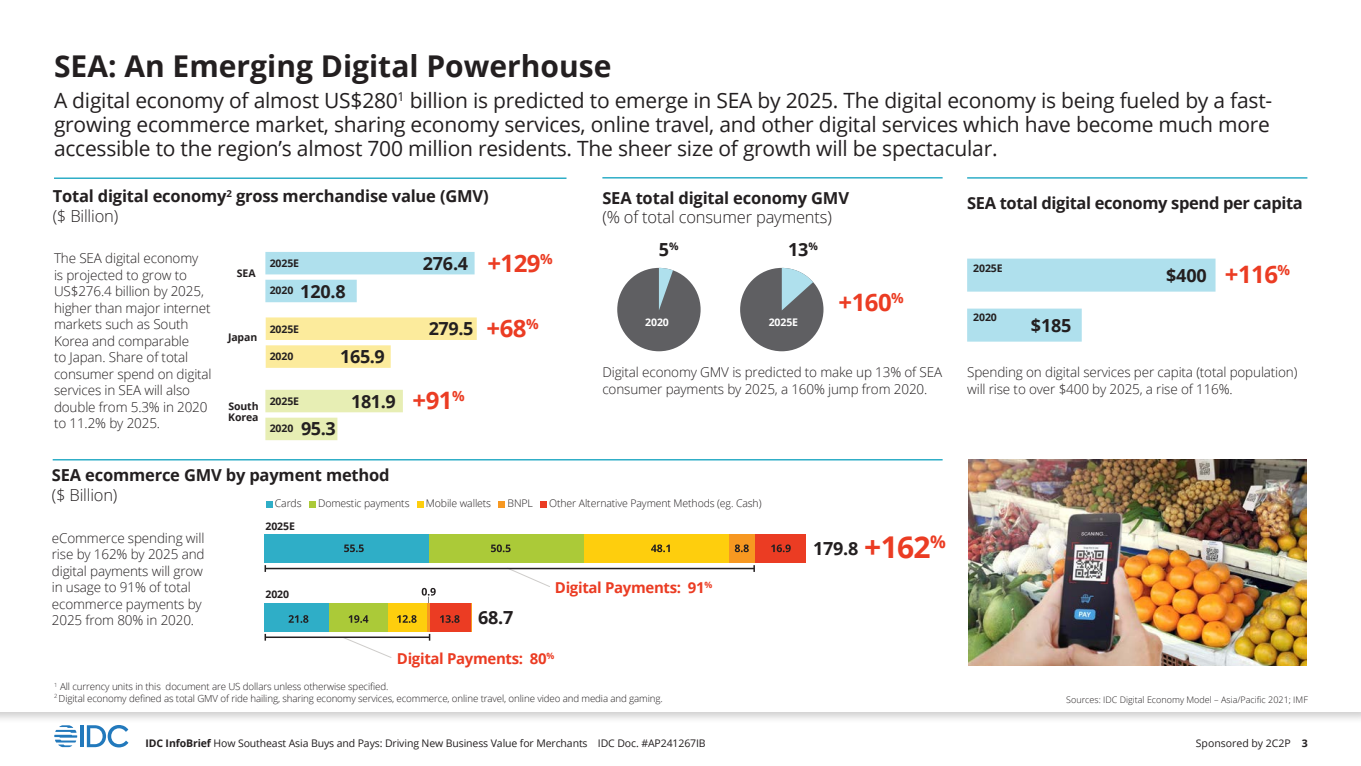
<style>
.page{position:relative;width:1361px;height:766px;background:#fff}
.page>*{position:absolute;margin:0;border:0;box-sizing:border-box;transform-origin:0 0}
.Header-20_24{font:700 30px "Open Sans";color:#231f20}
.t1{font:700 30px "Open Sans";color:#eb3c23}
.t2{font:700 24px "Open Sans";letter-spacing:-.02em;color:#eb3c23}
.Standfirst-14_16{font:21px/24px "Open Sans";letter-spacing:-.01em;color:#231f20;text-align:justify}
.Chart-Axis-Text-7_8{font:700 18px "Open Sans";letter-spacing:-.01em;color:#231f20}
.Chart-header-13_14{font:700 16.5px/19.5px "Open Sans";letter-spacing:-.01em;color:#231f20}
.Chart-header-13_14-2{font:300 16.5px "Open Sans";letter-spacing:-.01em;color:#231f20}
.t3{font:700 15px "Open Sans";letter-spacing:-.02em;color:#eb3c23}
.Body-9_11-OpenSans{font:300 13.5px/16.5px "Open Sans";letter-spacing:-.01em;color:#231f20}
.t4{font:10.5px "Open Sans";letter-spacing:-.01em;color:#231f20}
.Body-9_11-OpenSans-2{font:300 10.5px "Open Sans";letter-spacing:-.01em;color:#231f20}
.Chart-Axis-Text-7_8-2{font:700 10.5px/10.5px "Open Sans";letter-spacing:-.01em;color:#231f20}
.Chart-Axis-Text-7_8-3{font:700 10.5px "Open Sans";letter-spacing:-.01em;color:#fff}
.Footnote{font:300 9.75px/11.7px "Open Sans";letter-spacing:-.01em;color:#231f20}
.Source{font:300 9px "Open Sans";color:#231f20}
.s1{font-weight:300}
.s2{font-weight:700}
</style>
<div class="page">
<hr style="left:81px;top:725px;width:3px;height:22px;background:#2279bc">
<svg style="left:87px;top:725px;width:41px;height:22px"></svg>
<svg style="left:54px;top:725px;width:23px;height:21px"></svg>
<div style="left:967px;top:258px;width:248px;height:33px;background:#afe0ed"></div>
<div style="left:967px;top:308px;width:114px;height:33px;background:#afe0ed"></div>
<hr style="left:967px;top:177px;width:340px;height:2px;background:#2faec7">
<hr style="left:54px;top:177px;width:512px;height:2px;background:#2faec7">
<div style="left:617px;top:268px;width:83px;height:83px;background:#5f5f62;border-radius:50%"></div>
<svg style="left:659px;top:268px;width:19px;height:42px"></svg>
<div style="left:740px;top:268px;width:83px;height:83px;background:#5f5f62;border-radius:50%"></div>
<svg style="left:782px;top:268px;width:41px;height:42px"></svg>
<hr style="left:602px;top:177px;width:340px;height:1px;background:#2faec7">
<img style="left:968px;top:459px;width:339px;height:206px">
<div style="left:266px;top:317px;width:211px;height:23px;background:#fceb9c"></div>
<div style="left:266px;top:345px;width:125px;height:23px;background:#fceb9c"></div>
<div style="left:265px;top:389px;width:138px;height:23px;background:#e7eeb4"></div>
<div style="left:265px;top:417px;width:72px;height:23px;background:#e7eeb4"></div>
<div style="left:265px;top:252px;width:209px;height:22px;background:#afe0ed"></div>
<div style="left:265px;top:279px;width:92px;height:23px;background:#afe0ed"></div>
<hr style="left:53px;top:459px;width:889px;height:1px;background:#2faec7">
<svg style="left:266px;top:501px;width:6px;height:6px"></svg>
<svg style="left:309px;top:501px;width:6px;height:6px"></svg>
<svg style="left:417px;top:501px;width:6px;height:6px"></svg>
<svg style="left:499px;top:501px;width:6px;height:6px"></svg>
<div style="left:540px;top:501px;width:7px;height:6px;background:#eb3c23"></div>
<svg style="left:342px;top:637px;width:50px;height:21px"></svg>
<svg style="left:506px;top:569px;width:45px;height:18px"></svg>
<div style="left:264px;top:534px;width:541px;height:28px;background:#2faec7"></div>
<div style="left:429px;top:534px;width:376px;height:28px;background:#abca38"></div>
<div style="left:584px;top:534px;width:221px;height:28px;background:#fece0d"></div>
<div style="left:729px;top:534px;width:76px;height:28px;background:#f79821"></div>
<div style="left:755px;top:534px;width:50px;height:28px;background:#eb3c23"></div>
<div style="left:264px;top:603px;width:207px;height:28px;background:#2faec7"></div>
<div style="left:329px;top:603px;width:142px;height:28px;background:#abca38"></div>
<div style="left:388px;top:603px;width:83px;height:28px;background:#fece0d"></div>
<div style="left:427px;top:603px;width:44px;height:28px;background:#f79821"></div>
<div style="left:430px;top:603px;width:41px;height:28px;background:#eb3c23"></div>
<svg style="left:344px;top:544px;width:20px;height:8px"></svg>
<svg style="left:491px;top:544px;width:19px;height:8px"></svg>
<svg style="left:651px;top:544px;width:19px;height:8px"></svg>
<svg style="left:735px;top:544px;width:14px;height:8px"></svg>
<svg style="left:771px;top:544px;width:20px;height:8px"></svg>
<svg style="left:288px;top:615px;width:20px;height:7px"></svg>
<svg style="left:348px;top:615px;width:20px;height:7px"></svg>
<svg style="left:397px;top:615px;width:19px;height:7px"></svg>
<svg style="left:422px;top:587px;width:37px;height:35px"></svg>
<hr style="left:265px;top:567px;width:489px;height:2px;background:#231f20">
<hr style="left:265px;top:636px;width:164px;height:1px;background:#231f20">
<svg style="left:264px;top:633px;width:2px;height:7px"></svg>
<p class="Header-20_24" style="left:54px;top:45px;width:559px">SEA: An Emerging Digital Powerhouse</p>
<p class="Standfirst-14_16" style="left:54px;top:88px;width:1219px">A digital economy of almost US$280<sup>1</sup> billion is predicted to emerge in SEA by 2025. The digital economy is being fueled by a fast&shy;growing ecommerce market, sharing economy services, online travel, and other digital services which have become much more accessible to the region’s almost 700 million residents. The sheer size of growth will be spectacular.</p>
<p class="Chart-header-13_14" style="left:53px;top:186px;width:437px">Total digital economy<sup>2</sup> gross merchandise value (GMV)</p>
<p class="Chart-header-13_14-2" style="left:53px;top:204px;width:67px">($ Billion)</p>
<p class="Body-9_11-OpenSans" style="left:54px;top:250px;width:159px">The SEA digital economy<br>is projected to grow to<br>US$276.4 billion by 2025, higher than major internet markets such as South<br>Korea and comparable<br>to Japan. Share of total consumer spend on digital services in SEA will also double from 5.3% in 2020 to 11.2% by 2025.</p>
<p class="Chart-header-13_14" style="left:602px;top:187px;width:248px">SEA total digital economy GMV</p>
<p class="Chart-header-13_14-2" style="left:602px;top:206px;width:231px">(% of total consumer payments)</p>
<p class="Chart-header-13_14" style="left:967px;top:193px;width:337px">SEA total digital economy spend per capita</p>
<p class="Chart-Axis-Text-7_8" style="left:659px;top:237px;width:21px">5<sup>%</sup></p>
<p class="Chart-Axis-Text-7_8" style="left:788px;top:237px;width:31px">13<sup>%</sup></p>
<p class="t2" style="left:487px;top:246px;width:67px">+129<sup>%</sup></p>
<p class="Chart-Axis-Text-7_8" style="left:423px;top:250px;width:47px">276.4</p>
<p class="Chart-Axis-Text-7_8-2" style="left:270px;top:257px;width:31px">2025E</p>
<p class="Chart-Axis-Text-7_8-2" style="left:270px;top:284px;width:25px">2020</p>
<p class="Chart-Axis-Text-7_8-2" style="left:973px;top:262px;width:31px">2025E</p>
<p class="Chart-Axis-Text-7_8" style="left:1166px;top:262px;width:42px">$400</p>
<p class="t2" style="left:1225px;top:257px;width:67px">+116<sup>%</sup></p>
<p class="Chart-Axis-Text-7_8-2" style="left:237px;top:267px;width:20px">SEA</p>
<p class="Chart-Axis-Text-7_8" style="left:300px;top:279px;width:47px">120.8</p>
<p class="t2" style="left:838px;top:285px;width:67px">+160<sup>%</sup></p>
<p class="Chart-Axis-Text-7_8-2" style="left:973px;top:312px;width:25px">2020</p>
<p class="Chart-Axis-Text-7_8" style="left:1031px;top:312px;width:42px">$185</p>
<p class="Chart-Axis-Text-7_8-3" style="left:645px;top:315px;width:25px">2020</p>
<p class="Chart-Axis-Text-7_8-3" style="left:769px;top:315px;width:31px">2025E</p>
<p class="t2" style="left:486px;top:312px;width:54px">+68<sup>%</sup></p>
<p class="Chart-Axis-Text-7_8" style="left:429px;top:315px;width:46px">279.5</p>
<p class="Chart-Axis-Text-7_8-2" style="left:270px;top:323px;width:31px">2025E</p>
<p class="Chart-Axis-Text-7_8-2" style="left:270px;top:350px;width:25px">2020</p>
<p class="Chart-Axis-Text-7_8-2" style="left:228px;top:331px;width:31px">Japan</p>
<p class="Chart-Axis-Text-7_8" style="left:340px;top:343px;width:46px">165.9</p>
<p class="Body-9_11-OpenSans" style="left:602px;top:364px;width:341px">Digital economy GMV is predicted to make up 13% of SEA consumer payments by 2025, a 160% jump from 2020.</p>
<p class="Body-9_11-OpenSans" style="left:967px;top:364px;width:332px">Spending on digital services per capita (total population) will rise to over $400 by 2025, a rise of 116%.</p>
<p class="t2" style="left:412px;top:383px;width:54px">+91<sup>%</sup></p>
<p class="Chart-Axis-Text-7_8" style="left:351px;top:389px;width:46px">181.9</p>
<p class="Chart-Axis-Text-7_8-2" style="left:270px;top:395px;width:31px">2025E</p>
<p class="Chart-Axis-Text-7_8-2" style="left:270px;top:422px;width:25px">2020</p>
<p class="Chart-Axis-Text-7_8-2" style="left:228px;top:401px;width:32px">South<br>Korea</p>
<p class="Chart-Axis-Text-7_8" style="left:301px;top:415px;width:36px">95.3</p>
<p class="Chart-header-13_14" style="left:52px;top:465px;width:339px">SEA ecommerce GMV by payment method <span class="s1">($ Billion)</span></p>
<p class="Body-9_11-OpenSans-2" style="left:275px;top:496px;width:28px">Cards</p>
<p class="Body-9_11-OpenSans-2" style="left:318px;top:496px;width:93px">Domestic payments</p>
<p class="Body-9_11-OpenSans-2" style="left:426px;top:496px;width:67px">Mobile wallets</p>
<p class="Body-9_11-OpenSans-2" style="left:507px;top:496px;width:27px">BNPL</p>
<p class="Body-9_11-OpenSans-2" style="left:549px;top:496px;width:214px">Other Alternative Payment Methods (eg. Cash)</p>
<p class="Body-9_11-OpenSans" style="left:52px;top:529px;width:154px">eCommerce spending will rise by 162% by 2025 and digital payments will grow in usage to 91% of total ecommerce payments by<br>2025 from 80% in 2020.</p>
<p class="Chart-Axis-Text-7_8-2" style="left:265px;top:520px;width:31px">2025E</p>
<p class="Chart-Axis-Text-7_8-2" style="left:265px;top:588px;width:25px">2020</p>
<p class="Chart-Axis-Text-7_8" style="left:478px;top:604px;width:37px">68.7</p>
<p class="t3" style="left:555px;top:576px;width:159px">Digital Payments: 91<sup>%</sup></p>
<p class="t3" style="left:397px;top:647px;width:159px">Digital Payments: 80<sup>%</sup></p>
<p class="Footnote" style="left:54px;top:680px;width:610px"><sup>1</sup> All currency units in this document are US dollars unless otherwise specified.<br><sup>2</sup> Digital economy defined as total GMV of ride hailing, sharing economy services, ecommerce, online travel, online video and media and gaming.</p>
<p class="t1" style="left:864px;top:525px;width:83px">+162<sup>%</sup></p>
<p class="Chart-Axis-Text-7_8" style="left:813px;top:536px;width:47px">179.8</p>
<p class="Source" style="left:1066px;top:693px;width:243px">Sources: IDC Digital Economy Model – Asia/Pacific 2021; IMF</p>
<p class="t4" style="left:145px;top:735px;width:562px"><span class="s2">IDC InfoBrief</span> How Southeast Asia Buys and Pays: Driving New Business Value for Merchants IDC Doc. #AP241267IB</p>
<p class="t4" style="left:1196px;top:735px;width:113px">Sponsored by 2C2P <span class="s2">3</span></p>
</div>
